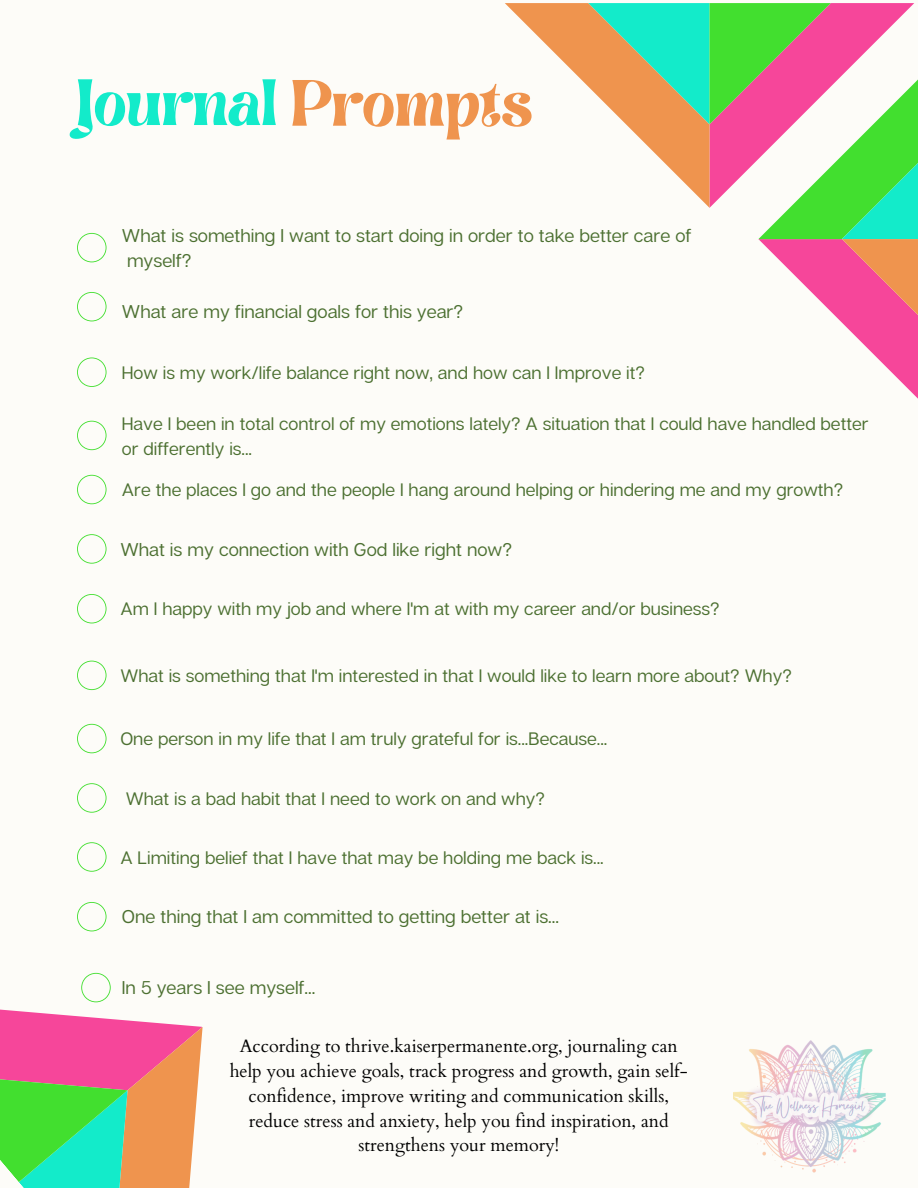
<style>
.page{position:relative;width:918px;height:1188px;background:#fdfcf8}
.page>*{position:absolute;margin:0;border:0;box-sizing:border-box;transform-origin:0 0}
.t1{font:52.65px "Brasika Display";color:#13ebca}
.t2{font:18.45px "Articulat CF";color:#4c7031}
.t3{font:18px "Articulat CF";color:#4c7031}
.t4{font:18px/24.8px "Cardo";color:#000;text-align:center}
.s1{color:#ef944e}
</style>
<div class="page">
<svg style="left:505px;top:3px;width:413px;height:396px"></svg>
<svg style="left:77px;top:233px;width:30px;height:29px"></svg>
<svg style="left:77px;top:292px;width:30px;height:29px"></svg>
<svg style="left:77px;top:357px;width:30px;height:30px"></svg>
<svg style="left:77px;top:421px;width:30px;height:29px"></svg>
<svg style="left:77px;top:475px;width:30px;height:29px"></svg>
<svg style="left:77px;top:534px;width:30px;height:30px"></svg>
<svg style="left:77px;top:594px;width:30px;height:29px"></svg>
<svg style="left:77px;top:661px;width:30px;height:29px"></svg>
<svg style="left:77px;top:724px;width:30px;height:29px"></svg>
<svg style="left:77px;top:783px;width:30px;height:30px"></svg>
<svg style="left:77px;top:843px;width:30px;height:130px"></svg>
<svg style="left:0;top:973px;width:203px;height:215px"></svg>
<img style="left:734px;top:1040px;width:151px;height:133px">
<p class="t1" style="left:76px;top:62px;width:458px">Journal <span class="s1">Prompts</span></p>
<p class="t2" style="left:122px;top:224px;width:571px">What is something I want to start doing in order to take better care of</p>
<p class="t2" style="left:127px;top:249px;width:66px">myself?</p>
<p class="t2" style="left:122px;top:300px;width:343px">What are my financial goals for this year?</p>
<p class="t3" style="left:122px;top:361px;width:524px">How is my work/life balance right now, and how can I Improve it?</p>
<p class="t3" style="left:122px;top:412px;width:748px">Have I been in total control of my emotions lately? A situation that I could have handled better</p>
<p class="t3" style="left:122px;top:437px;width:132px">or differently is...</p>
<p class="t3" style="left:122px;top:479px;width:723px">Are the places I go and the people I hang around helping or hindering me and my growth?</p>
<p class="t2" style="left:120px;top:538px;width:393px">What is my connection with God like right now?</p>
<p class="t3" style="left:120px;top:598px;width:601px">Am I happy with my job and where I'm at with my career and/or business?</p>
<p class="t3" style="left:120px;top:664px;width:673px">What is something that I'm interested in that I would like to learn more about? Why?</p>
<p class="t3" style="left:120px;top:728px;width:489px">One person in my life that I am truly grateful for is...Because...</p>
<p class="t3" style="left:126px;top:787px;width:421px">What is a bad habit that I need to work on and why?</p>
<p class="t3" style="left:120px;top:846px;width:485px">A Limiting belief that I have that may be holding me back is...</p>
<p class="t2" style="left:122px;top:905px;width:439px">One thing that I am committed to getting better at is...</p>
<p class="t2" style="left:122px;top:976px;width:195px">In 5 years I see myself...</p>
<p class="t4" style="left:230px;top:1034px;width:460px">According to thrive.kaiserpermanente.org, journaling can help you achieve goals, track progress and growth, gain self&shy;confidence, improve writing and communication skills, reduce stress and anxiety, help you find inspiration, and strengthens your memory!</p>
</div>
